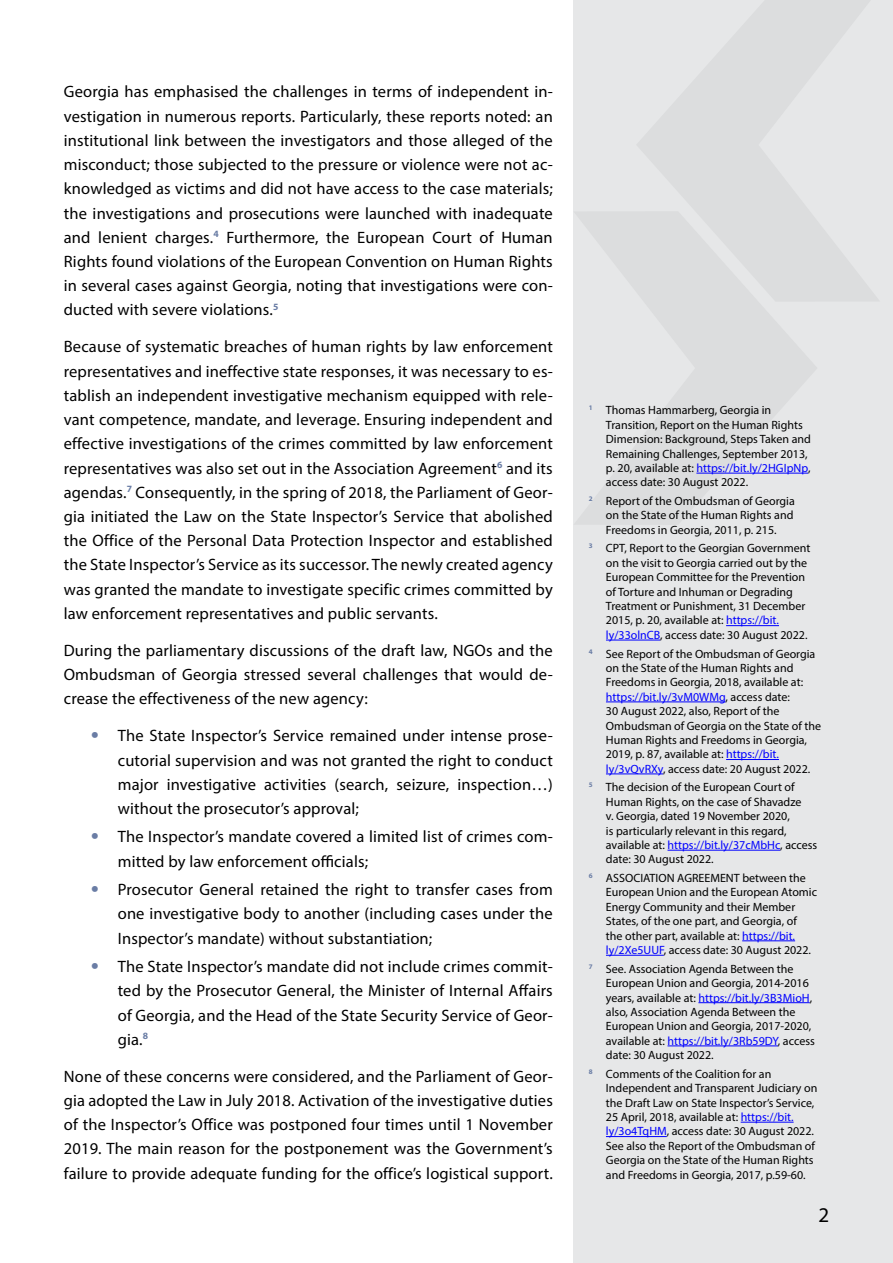
<style>
.page{position:relative;width:893px;height:1263px;background:#fff}
.page>*{position:absolute;margin:0;border:0;box-sizing:border-box;transform-origin:0 0}
.t1{font:21px "Myriad Pro";color:#000}
.t2{font:16.5px/24.2px "Myriad Pro";letter-spacing:.01em;color:#000;text-align:justify}
.t3{font:12px/14.4px "Myriad Pro";color:#000}
.s1{font-family:"tall";color:#6a7da5}
.s2{color:#00f}
</style>
<div class="page">
<div style="left:573px;top:0;width:320px;height:1263px;background:#e6e7e8"></div>
<hr style="left:696px;top:473px;width:112px;height:1px;background:#00f">
<hr style="left:726px;top:625px;width:53px;height:1px;background:#00f">
<hr style="left:606px;top:640px;width:54px;height:1px;background:#00f">
<hr style="left:606px;top:702px;width:119px;height:1px;background:#00f">
<hr style="left:726px;top:759px;width:53px;height:1px;background:#00f">
<hr style="left:606px;top:774px;width:57px;height:1px;background:#00f">
<hr style="left:667px;top:850px;width:113px;height:1px;background:#00f">
<hr style="left:742px;top:940px;width:53px;height:1px;background:#00f">
<hr style="left:606px;top:955px;width:58px;height:1px;background:#00f">
<hr style="left:698px;top:1002px;width:112px;height:1px;background:#00f">
<hr style="left:667px;top:1045px;width:111px;height:1px;background:#00f">
<hr style="left:741px;top:1122px;width:53px;height:1px;background:#00f">
<hr style="left:606px;top:1136px;width:61px;height:1px;background:#00f">
<p class="t2" style="left:64px;top:80px;width:491px">Georgia has emphasised the challenges in terms of independent in&shy;vestigation in numerous reports. Particularly, these reports noted: an institutional link between the investigators and those alleged of the misconduct; those subjected to the pressure or violence were not ac&shy;knowledged as victims and did not have access to the case materials; the investigations and prosecutions were launched with inadequate and lenient charges.<sup>4</sup> Furthermore, the European Court of Human Rights found violations of the European Convention on Human Rights in several cases against Georgia, noting that investigations were con&shy;ducted with severe violations.<sup>5</sup></p>
<p class="t2" style="left:64px;top:335px;width:491px">Because of systematic breaches of human rights by law enforcement representatives and ineffective state responses, it was necessary to es&shy;tablish an independent investigative mechanism equipped with rele&shy;vant competence, mandate, and leverage. Ensuring independent and effective investigations of the crimes committed by law enforcement representatives was also set out in the Association Agreement<sup>6</sup> and its agendas.<sup>7</sup> Consequently, in the spring of 2018, the Parliament of Geor&shy;gia initiated the Law on the State Inspector’s Service that abolished the Office of the Personal Data Protection Inspector and established the State Inspector’s Service as its successor. The newly created agency was granted the mandate to investigate specific crimes committed by law enforcement representatives and public servants.</p>
<p class="t2" style="left:64px;top:638px;width:490px">During the parliamentary discussions of the draft law, NGOs and the Ombudsman of Georgia stressed several challenges that would de&shy;crease the effectiveness of the new agency:</p>
<p class="t2" style="left:118px;top:723px;width:436px;text-indent:-27px"><span class="s1">•</span> The State Inspector’s Service remained under intense prose&shy;cutorial supervision and was not granted the right to conduct major investigative activities (search, seizure, inspection…) without the prosecutor’s approval;</p>
<p class="t2" style="left:118px;top:824px;width:436px;text-indent:-27px"><span class="s1">•</span> The Inspector’s mandate covered a limited list of crimes com&shy;mitted by law enforcement officials;</p>
<p class="t2" style="left:118px;top:877px;width:437px;text-indent:-27px"><span class="s1">•</span> Prosecutor General retained the right to transfer cases from one investigative body to another (including cases under the Inspector’s mandate) without substantiation;</p>
<p class="t2" style="left:118px;top:954px;width:437px;text-indent:-27px"><span class="s1">•</span> The State Inspector’s mandate did not include crimes commit&shy;ted by the Prosecutor General, the Minister of Internal Affairs of Georgia, and the Head of the State Security Service of Geor&shy;gia.<sup>8</sup></p>
<p class="t2" style="left:64px;top:1064px;width:491px">None of these concerns were considered, and the Parliament of Geor&shy;gia adopted the Law in July 2018. Activation of the investigative duties of the Inspector’s Office was postponed four times until 1 November 2019. The main reason for the postponement was the Government’s failure to provide adequate funding for the office’s logistical support.</p>
<p class="t3" style="left:606px;top:403px;width:207px;text-indent:-17px"><sup>1</sup> Thomas Hammarberg, Georgia in Transition, Report on the Human Rights Dimension: Background, Steps Taken and Remaining Challenges, September 2013, p. 20, available at: <span class="s2">https://bit.ly/2HGIpNp</span>, access date: 30 August 2022.</p>
<p class="t3" style="left:606px;top:494px;width:190px;text-align:justify;text-indent:-17px"><sup>2</sup> Report of the Ombudsman of Georgia on the State of the Human Rights and Freedoms in Georgia, 2011, p. 215.</p>
<p class="t3" style="left:606px;top:541px;width:206px;text-indent:-17px"><sup>3</sup> CPT, Report to the Georgian Government on the visit to Georgia carried out by the European Committee for the Prevention of Torture and Inhuman or Degrading Treatment or Punishment, 31 December 2015, p. 20, available at: <span class="s2">https://bit. ly/33olnCB</span>, access date: 30 August 2022.</p>
<p class="t3" style="left:606px;top:646px;width:217px;text-indent:-17px"><sup>4</sup> See Report of the Ombudsman of Georgia on the State of the Human Rights and Freedoms in Georgia, 2018, available at: <span class="s2">https://bit.ly/3vM0WMg</span>, access date:<br>30 August 2022, also, Report of the Ombudsman of Georgia on the State of the Human Rights and Freedoms in Georgia, 2019, p. 87, available at: <span class="s2">https://bit. ly/3vQvRXy</span>, access date: 20 August 2022.</p>
<p class="t3" style="left:606px;top:780px;width:213px;text-indent:-17px"><sup>5</sup> The decision of the European Court of Human Rights, on the case of Shavadze<br>v. Georgia, dated 19 November 2020,<br>is particularly relevant in this regard, available at: <span class="s2">https://bit.ly/37cMbHc</span>, access date: 30 August 2022.</p>
<p class="t3" style="left:606px;top:871px;width:213px;text-indent:-17px"><sup>6</sup> ASSOCIATION AGREEMENT between the European Union and the European Atomic Energy Community and their Member States, of the one part, and Georgia, of<br>the other part, available at: <span class="s2">https://bit. ly/2Xe5UUF</span>, access date: 30 August 2022.</p>
<p class="t3" style="left:606px;top:961px;width:210px;text-indent:-17px"><sup>7</sup> See. Association Agenda Between the European Union and Georgia, 2014-2016 years, available at: <span class="s2">https://bit.ly/3B3MioH</span>, also, Association Agenda Between the European Union and Georgia, 2017-2020, available at: <span class="s2">https://bit.ly/3Rb59DY</span>, access date: 30 August 2022.</p>
<p class="t3" style="left:606px;top:1066px;width:213px;text-indent:-17px"><sup>8</sup> Comments of the Coalition for an Independent and Transparent Judiciary on the Draft Law on State Inspector’s Service, 25 April, 2018, available at: <span class="s2">https://bit. ly/3o4TqHM</span>, access date: 30 August 2022.<br>See also the Report of the Ombudsman of Georgia on the State of the Human Rights and Freedoms in Georgia, 2017, p.59-60.</p>
<p class="t1" style="left:818px;top:1202px;width:12px">2</p>
</div>
